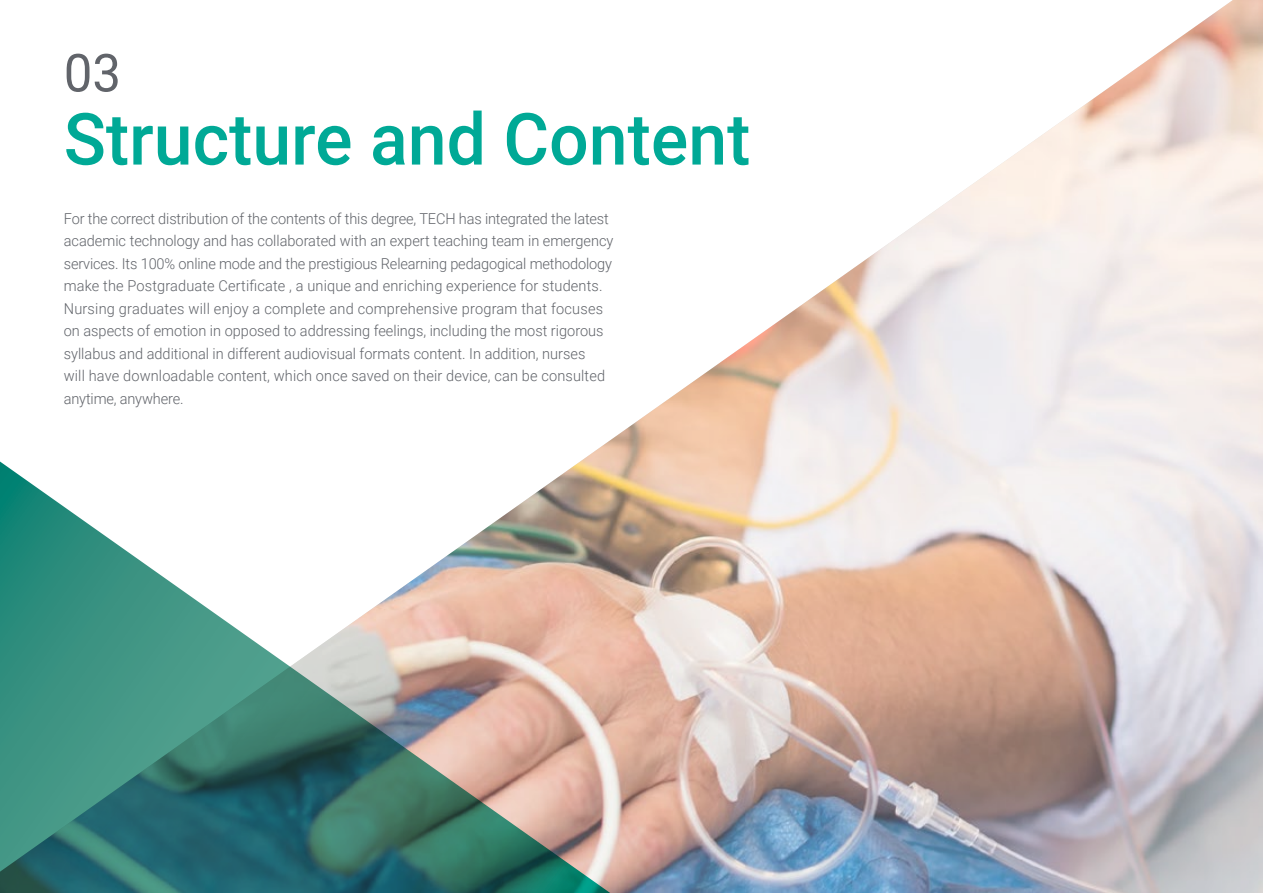
<style>
.page{position:relative;width:1263px;height:893px;background:#fff}
.page>*{position:absolute;margin:0;border:0;box-sizing:border-box;transform-origin:0 0}
.t1{font:500 72px "Roboto";color:#00a996}
.t2{font:52.5px "Roboto";color:#61646a}
.t3{font:300 15px/22.5px "Roboto";color:#61646a}
</style>
<div class="page">
<img style="left:602px;top:0;width:661px;height:893px">
<svg style="left:0;top:446px;width:640px;height:447px"></svg>
<h2 class="t2" style="left:64px;top:36px;width:59px">03</h2>
<h1 class="t1" style="left:64px;top:89px;width:688px">Structure and Content</h1>
<p class="t3" style="left:64px;top:207px;width:551px">For the correct distribution of the contents of this degree, TECH has integrated the latest academic technology and has collaborated with an expert teaching team in emergency services. Its 100% online mode and the prestigious Relearning pedagogical methodology make the Postgraduate Certificate , a unique and enriching experience for students.<br>Nursing graduates will enjoy a complete and comprehensive program that focuses on aspects of emotion in opposed to addressing feelings, including the most rigorous syllabus and additional in different audiovisual formats content. In addition, nurses<br>will have downloadable content, which once saved on their device, can be consulted anytime, anywhere.</p>
</div>
